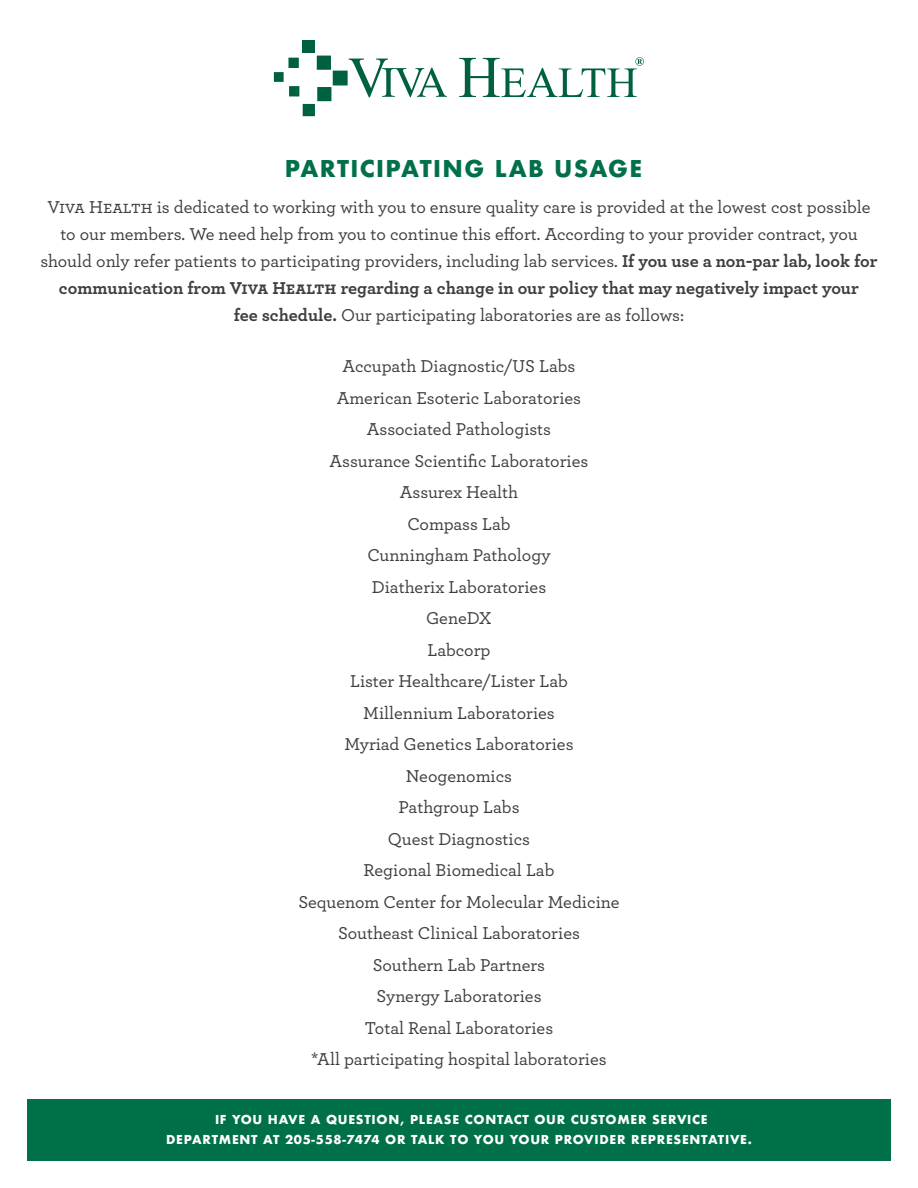
<style>
.page{position:relative;width:918px;height:1188px;background:#fff}
.page>*{position:absolute;margin:0;border:0;box-sizing:border-box;transform-origin:0 0}
.t1{font:700 22.5px "Futura";letter-spacing:.06em;color:#007049}
.t2{font:500 18px/31.5px "Archer";color:#3e3e3f;text-align:center}
.t3{font:700 12px "Futura";letter-spacing:.06em;color:#fff}
.s1{font-weight:700}
</style>
<div class="page">
<div style="left:303px;top:40px;width:12px;height:13px;background:#006142"></div>
<div style="left:303px;top:104px;width:12px;height:12px;background:#006142"></div>
<div style="left:333px;top:71px;width:15px;height:14px;background:#006142"></div>
<div style="left:317px;top:56px;width:14px;height:14px;background:#006142"></div>
<div style="left:317px;top:87px;width:14px;height:14px;background:#006142"></div>
<div style="left:274px;top:72px;width:10px;height:10px;background:#006142"></div>
<div style="left:288px;top:58px;width:11px;height:10px;background:#006142"></div>
<div style="left:289px;top:86px;width:10px;height:10px;background:#006142"></div>
<svg style="left:349px;top:59px;width:98px;height:39px"></svg>
<svg style="left:459px;top:57px;width:185px;height:40px"></svg>
<div style="left:27px;top:1099px;width:864px;height:62px;background:#007049"></div>
<p class="t1" style="left:285px;top:152px;width:359px">PARTICIPATING LAB USAGE</p>
<p class="t2" style="left:40px;top:193px;width:839px;line-height:27px">Viva Health is dedicated to working with you to ensure quality care is provided at the lowest cost possible to our members. We need help from you to continue this effort. According to your provider contract, you should only refer patients to participating providers, including lab services. <span class="s1">If you use a non-par lab, look for communication from Viva Health regarding a change in our policy that may negatively impact your<br>fee schedule.</span> Our participating laboratories are as follows:</p>
<p class="t2" style="left:298px;top:350px;width:323px">Accupath Diagnostic/US Labs<br>American Esoteric Laboratories<br>Associated Pathologists<br>Assurance Scientific Laboratories<br>Assurex Health<br>Compass Lab<br>Cunningham Pathology<br>Diatherix Laboratories<br>GeneDX<br>Labcorp<br>Lister Healthcare/Lister Lab<br>Millennium Laboratories<br>Myriad Genetics Laboratories<br>Neogenomics<br>Pathgroup Labs<br>Quest Diagnostics<br>Regional Biomedical Lab<br>Sequenom Center for Molecular Medicine<br>Southeast Clinical Laboratories<br>Southern Lab Partners<br>Synergy Laboratories<br>Total Renal Laboratories<br>*All participating hospital laboratories</p>
<p class="t3" style="left:215px;top:1111px;width:494px">IF YOU HAVE A QUESTION, PLEASE CONTACT OUR CUSTOMER SERVICE</p>
<p class="t3" style="left:166px;top:1131px;width:587px">DEPARTMENT AT 205-558-7474 OR TALK TO YOU YOUR PROVIDER REPRESENTATIVE.</p>
</div>
